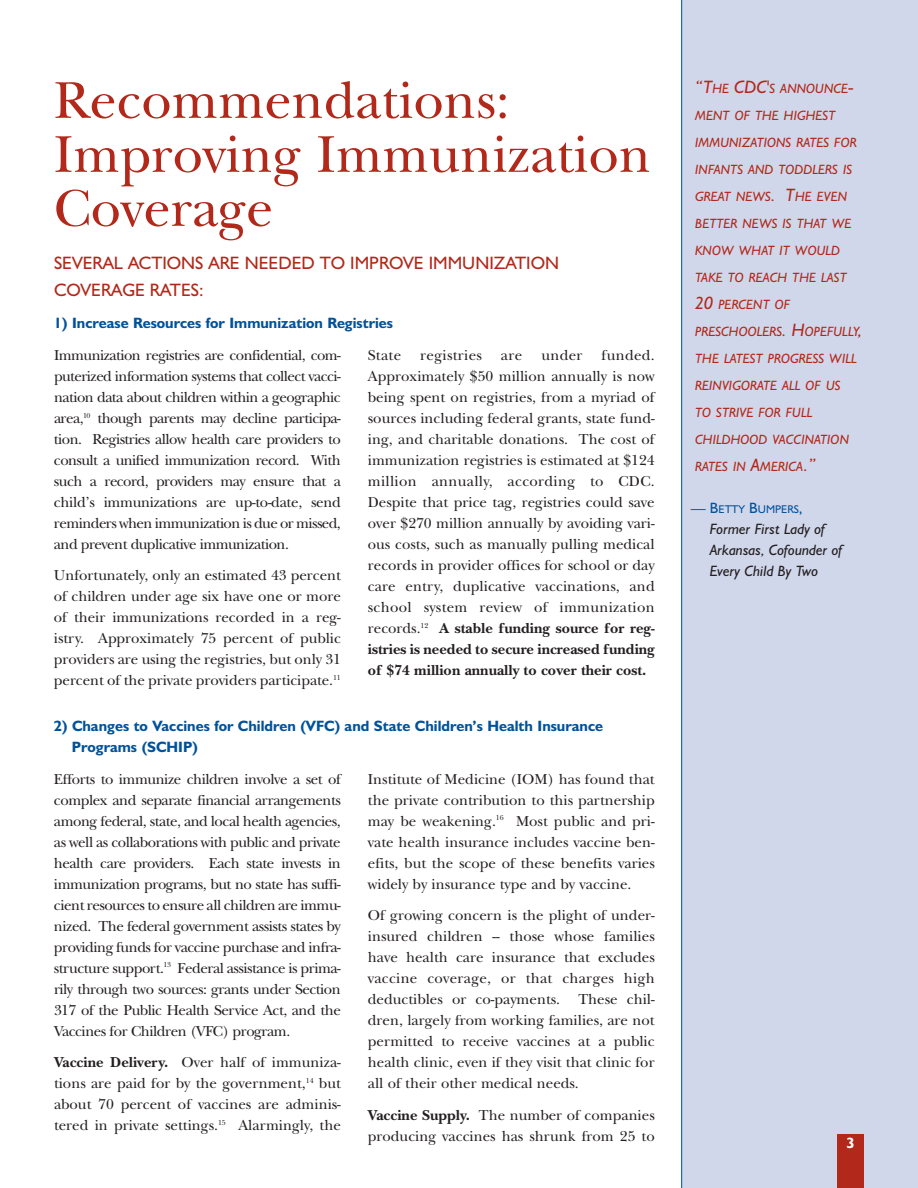
<style>
.page{position:relative;width:918px;height:1188px;background:#fff}
.page>*{position:absolute;margin:0;border:0;box-sizing:border-box;transform-origin:0 0}
.t1{font:54px/54px "New Baskerville";color:#b2291b}
.t2{font:18px/27px "Humanist 521 BT";color:#b2291b}
.t3{font:15px/21px "New Baskerville";color:#231f20;text-align:justify}
.t4{font:700 15px/21px "Humanist 521 BT";color:#01529b}
.t5{font:italic 15px/21px "Humanist 521 BT";color:#231f20}
.t6{font:15px "New Baskerville";letter-spacing:.02em;color:#231f20}
.t7{font:700 15px "Humanist 521 BT";color:#fff}
.t8{font:italic 13.5px/27px "Humanist 521 BT";color:#b2291b}
.t9{font:11.25px "Humanist 521 BT";color:#01529b}
.s1{font-size:18px}
.s2{font-size:15px}
.s3{font-weight:700}
</style>
<div class="page">
<div style="left:682px;top:0;width:236px;height:1188px;background:#d1d7eb"></div>
<hr style="left:681px;top:0;width:1px;height:1188px;background:#01529b">
<div style="left:837px;top:1134px;width:27px;height:54px;background:#b2291b"></div>
<h1 class="t1" style="left:54px;top:80px;width:599px">Recommendations:<br>Improving Immunization<br>Coverage</h1>
<p class="t8" style="left:695px;top:77px;width:169px"><span class="s1">“T</span>HE <span class="s1">CDC'</span>S ANNOUNCE<span class="s1">-<br></span>MENT OF THE HIGHEST<br>IMMUNIZATIONS RATES FOR<br>INFANTS AND TODDLERS IS<br>GREAT NEWS<span class="s1">. T</span>HE EVEN<br>BETTER NEWS IS THAT WE<br>KNOW WHAT IT WOULD<br>TAKE TO REACH THE LAST<br><span class="s1">20</span> PERCENT OF<br>PRESCHOOLERS<span class="s1">. H</span>OPEFULLY<span class="s1">,<br></span>THE LATEST PROGRESS WILL<br>REINVIGORATE ALL OF US<br>TO STRIVE FOR FULL<br>CHILDHOOD VACCINATION<br>RATES IN <span class="s1">A</span>MERICA<span class="s1">.”</span></p>
<p class="t9" style="left:691px;top:505px;width:113px"><span class="s2">— B</span>ETTY <span class="s2">B</span>UMPERS<span class="s2">,</span></p>
<p class="t5" style="left:710px;top:520px;width:134px">Former First Lady of<br>Arkansas, Cofounder of<br>Every Child By Two</p>
<p class="t2" style="left:54px;top:251px;width:507px">SEVERAL ACTIONS ARE NEEDED TO IMPROVE IMMUNIZATION<br>COVERAGE RATES:</p>
<p class="t4" style="left:54px;top:314px;width:341px">1) Increase Resources for Immunization Registries</p>
<p class="t3" style="left:368px;top:346px;width:288px;text-indent:234px">funded.<br>Approximately $50 million annually is now being spent on registries, from a myriad of sources including federal grants, state fund&shy;ing, and charitable donations. The cost of immunization registries is estimated at $124 million annually, according to CDC.<br>Despite that price tag, registries could save over $270 million annually by avoiding vari&shy;ous costs, such as manually pulling medical records in provider offices for school or day care entry, duplicative vaccinations, and school system review of immunization records.<sup>12</sup> <span class="s3">A stable funding source for reg&shy;istries is needed to secure increased funding of $74 million annually to cover their cost.</span></p>
<p class="t3" style="left:368px;top:346px;width:35px">State</p>
<p class="t6" style="left:420px;top:349px;width:63px">registries</p>
<p class="t3" style="left:501px;top:346px;width:23px">are</p>
<p class="t3" style="left:541px;top:346px;width:43px">under</p>
<p class="t3" style="left:54px;top:346px;width:288px">Immunization registries are confidential, com&shy;puterized information systems that collect vacci&shy;nation data about children within a geographic area,<sup>10</sup> though parents may decline participa&shy;tion. Registries allow health care providers to consult a unified immunization record. With such a record, providers may ensure that a child’s immunizations are up-to-date, send reminders when immunization is due or missed, and prevent duplicative immunization.</p>
<p class="t3" style="left:54px;top:567px;width:288px">Unfortunately, only an estimated 43 percent of children under age six have one or more of their immunizations recorded in a reg&shy;istry. Approximately 75 percent of public providers are using the registries, but only 31 percent of the private providers participate.<sup>11</sup></p>
<p class="t4" style="left:72px;top:717px;width:533px;text-indent:-18px">2) Changes to Vaccines for Children (VFC) and State Children’s Health Insurance<br>Programs (SCHIP)</p>
<p class="t3" style="left:54px;top:770px;width:288px">Efforts to immunize children involve a set of complex and separate financial arrangements among federal, state, and local health agencies, as well as collaborations with public and private health care providers. Each state invests in immunization programs, but no state has suffi&shy;cient resources to ensure all children are immu&shy;nized. The federal government assists states by providing funds for vaccine purchase and infra&shy;structure support.<sup>13</sup> Federal assistance is prima&shy;rily through two sources: grants under Section 317 of the Public Health Service Act, and the Vaccines for Children (VFC) program.</p>
<p class="t3" style="left:54px;top:1053px;width:288px"><span class="s3">Vaccine Delivery.</span> Over half of immuniza&shy;tions are paid for by the government,<sup>14</sup> but about 70 percent of vaccines are adminis&shy;tered in private settings.<sup>15</sup> Alarmingly, the</p>
<p class="t3" style="left:368px;top:770px;width:288px">Institute of Medicine (IOM) has found that the private contribution to this partnership may be weakening.<sup>16</sup> Most public and pri&shy;vate health insurance includes vaccine ben&shy;efits, but the scope of these benefits varies widely by insurance type and by vaccine.</p>
<p class="t3" style="left:368px;top:906px;width:288px">Of growing concern is the plight of under&shy;insured children -- those whose families have health care insurance that excludes vaccine coverage, or that charges high deductibles or co-payments. These chil&shy;dren, largely from working families, are not permitted to receive vaccines at a public health clinic, even if they visit that clinic for all of their other medical needs.</p>
<p class="t3" style="left:368px;top:1106px;width:288px"><span class="s3">Vaccine Supply.</span> The number of companies producing vaccines has shrunk from 25 to</p>
<p class="t7" style="left:846px;top:1137px;width:10px">3</p>
</div>
